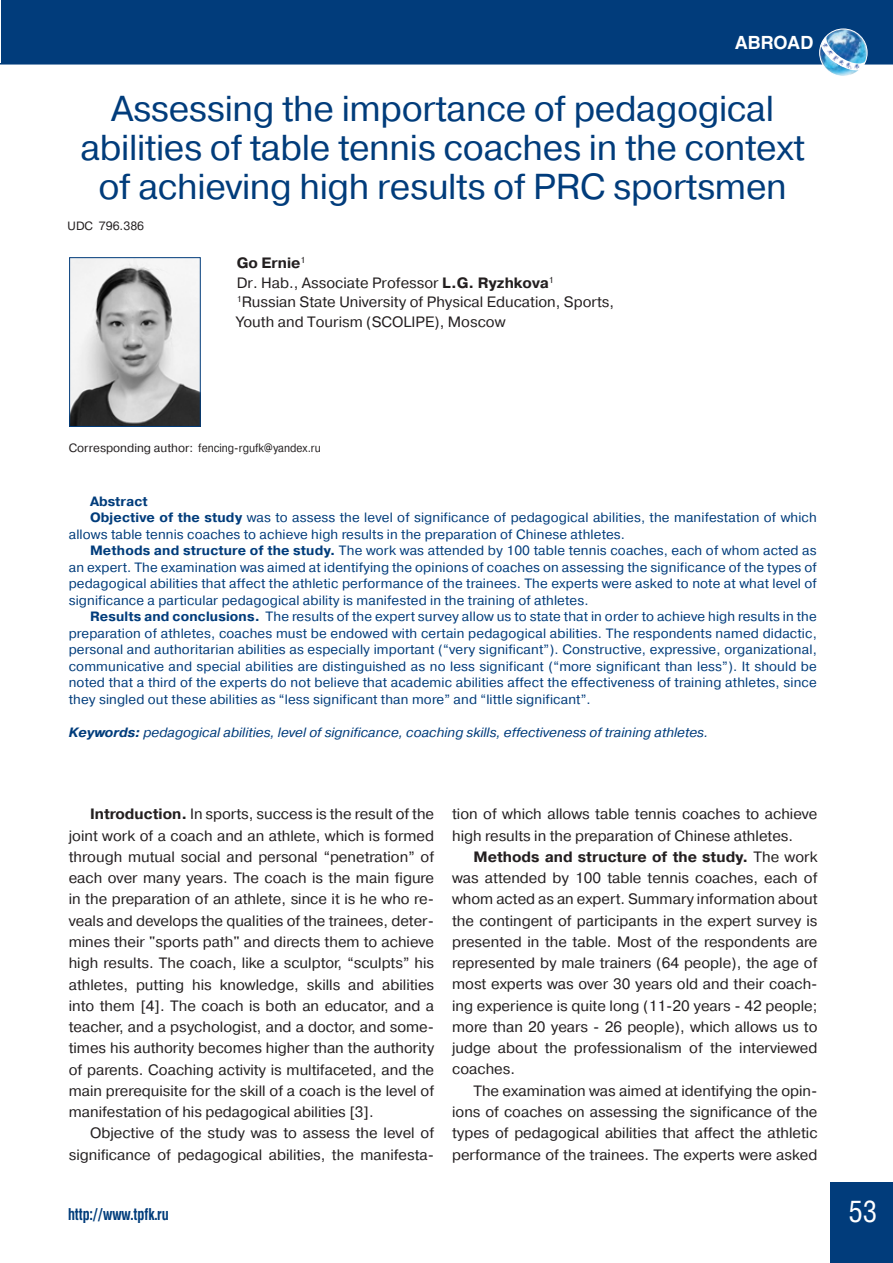
<style>
.page{position:relative;width:893px;height:1263px;background:#fff}
.page>*{position:absolute;margin:0;border:0;box-sizing:border-box;transform-origin:0 0}
.t1{font:36px/39px "Pragmatica C";letter-spacing:-.01em;color:#013c7b;text-align:center}
.t2{font:30px "Helios Cond C";color:#fff}
.t3{font:700 18px "Helios C";color:#fff}
.t4{font:700 16.5px "Helios Cond C";color:#013c7b;scale:.91 1}
.t5{font:15px/21.3px "Pragmatica C";color:#231f20;text-align:justify}
.t6{font:13.5px "Pragmatica C";letter-spacing:.01em;color:#013c7b}
.t7{font:italic 13.5px "Pragmatica C";color:#013c7b}
.t8{font:700 13.5px "Pragmatica C";color:#013c7b}
.t9{font:12px "Pragmatica C";color:#231f20}
.s1{font-weight:700}
</style>
<div class="page">
<hr style="left:0;top:63px;width:893px;height:2px;background:#013c7b">
<div style="left:831px;top:1182px;width:62px;height:81px;background:#013c7b"></div>
<div style="left:1px;top:0;width:892px;height:64px;background:#013c7b"></div>
<img style="left:71px;top:259px;width:128px;height:166px">
<div style="left:69px;top:257px;width:132px;height:170px;border:1px solid #013c7b"></div>
<img style="left:828px;top:29px;width:45px;height:46px">
<div style="left:819px;top:29px;width:48px;height:48px;border:1px solid #fff;border-radius:50%"></div>
<svg style="left:820px;top:34px;width:46px;height:40px;background:#7eb1d5"></svg>
<p class="t3" style="left:735px;top:33px;width:80px">ABROAD</p>
<h1 class="t1" style="left:80px;top:90px;width:726px">Assessing the importance of pedagogical abilities оf table tennis coaches in the context of achieving high results of PRC sportsmen</h1>
<p class="t9" style="left:68px;top:220px;width:78px">UDC 796.386</p>
<p class="t5" style="left:237px;top:253px;width:379px;line-height:19.5px;text-align:left"><span class="s1">Go Ernie</span><sup>1<br></sup>Dr. Hab., Associate Professor <span class="s1">L.G. Ryzhkova</span><sup>1<br>1</sup>Russian State University of Physical Education, Sports, Youth and Tourism (SCOLIPE), Moscow</p>
<p class="t9" style="left:69px;top:441px;width:254px">Corresponding author: fencing-rgufk@yandex.ru</p>
<p class="t8" style="left:90px;top:494px;width:59px">Abstract</p>
<p class="t6" style="left:90px;top:510px;width:728px"><span class="s1">Objective of the study</span> was to assess the level of significance of pedagogical abilities, the manifestation of which</p>
<p class="t6" style="left:69px;top:527px;width:558px">allows table tennis coaches to achieve high results in the preparation of Chinese athletes.</p>
<p class="t6" style="left:90px;top:543px;width:728px"><span class="s1">Methods and structure of the study.</span> The work was attended by 100 table tennis coaches, each of whom acted as</p>
<p class="t6" style="left:69px;top:560px;width:749px">an expert. The examination was aimed at identifying the opinions of coaches on assessing the significance of the types of</p>
<p class="t6" style="left:69px;top:576px;width:750px">pedagogical abilities that affect the athletic performance of the trainees. The experts were asked to note at what level of</p>
<p class="t6" style="left:69px;top:593px;width:521px">significance a particular pedagogical ability is manifested in the training of athletes.</p>
<p class="t6" style="left:90px;top:609px;width:728px"><span class="s1">Results and conclusions.</span> The results of the expert survey allow us to state that in order to achieve high results in the</p>
<p class="t6" style="left:69px;top:626px;width:750px">preparation of athletes, coaches must be endowed with certain pedagogical abilities. The respondents named didactic,</p>
<p class="t6" style="left:69px;top:642px;width:750px">personal and authoritarian abilities as especially important (“very significant”). Constructive, expressive, organizational,</p>
<p class="t6" style="left:69px;top:659px;width:750px">communicative and special abilities are distinguished as no less significant (“more significant than less”). It should be</p>
<p class="t6" style="left:69px;top:675px;width:749px">noted that a third of the experts do not believe that academic abilities affect the effectiveness of training athletes, since</p>
<p class="t6" style="left:69px;top:692px;width:523px">they singled out these abilities as “less significant than more” and “little significant”.</p>
<p class="t7" style="left:69px;top:724px;width:641px"><span class="s1">Keywords:</span> pedagogical abilities, level of significance, coaching skills, effectiveness of training athletes.</p>
<p class="t5" style="left:69px;top:804px;width:367px;text-indent:21px"><span class="s1">Introduction.</span> In sports, success is the result of the joint work of a coach and an athlete, which is formed through mutual social and personal “penetration” of each over many years. The coach is the main figure in the preparation of an athlete, since it is he who re&shy;veals and develops the qualities of the trainees, deter&shy;mines their "sports path" and directs them to achieve high results. The coach, like a sculptor, “sculpts” his athletes, putting his knowledge, skills and abilities into them [4]. The coach is both an educator, and a teacher, and a psychologist, and a doctor, and some&shy;times his authority becomes higher than the authority of parents. Coaching activity is multifaceted, and the main prerequisite for the skill of a coach is the level of manifestation of his pedagogical abilities [3].</p>
<p class="t5" style="left:69px;top:1122px;width:367px;text-align:right">Objective of the study was to assess the level of significance of pedagogical abilities, the manifesta-</p>
<p class="t5" style="left:452px;top:804px;width:367px">tion of which allows table tennis coaches to achieve high results in the preparation of Chinese athletes.</p>
<p class="t5" style="left:452px;top:846px;width:367px;text-indent:21px"><span class="s1">Methods and structure of the study.</span> The work was attended by 100 table tennis coaches, each of whom acted as an expert. Summary information about the contingent of participants in the expert survey is presented in the table. Most of the respondents are represented by male trainers (64 people), the age of most experts was over 30 years old and their coach&shy;ing experience is quite long (11-20 years - 42 people; more than 20 years - 26 people), which allows us to judge about the professionalism of the interviewed coaches.</p>
<p class="t5" style="left:452px;top:1080px;width:367px;text-indent:21px">The examination was aimed at identifying the opin&shy;ions of coaches on assessing the significance of the types of pedagogical abilities that affect the athletic performance of the trainees. The experts were asked</p>
<p class="t4" style="left:68px;top:1204px;width:112px">http://www.tpfk.ru</p>
<h2 class="t2" style="left:848px;top:1194px;width:30px">53</h2>
</div>
